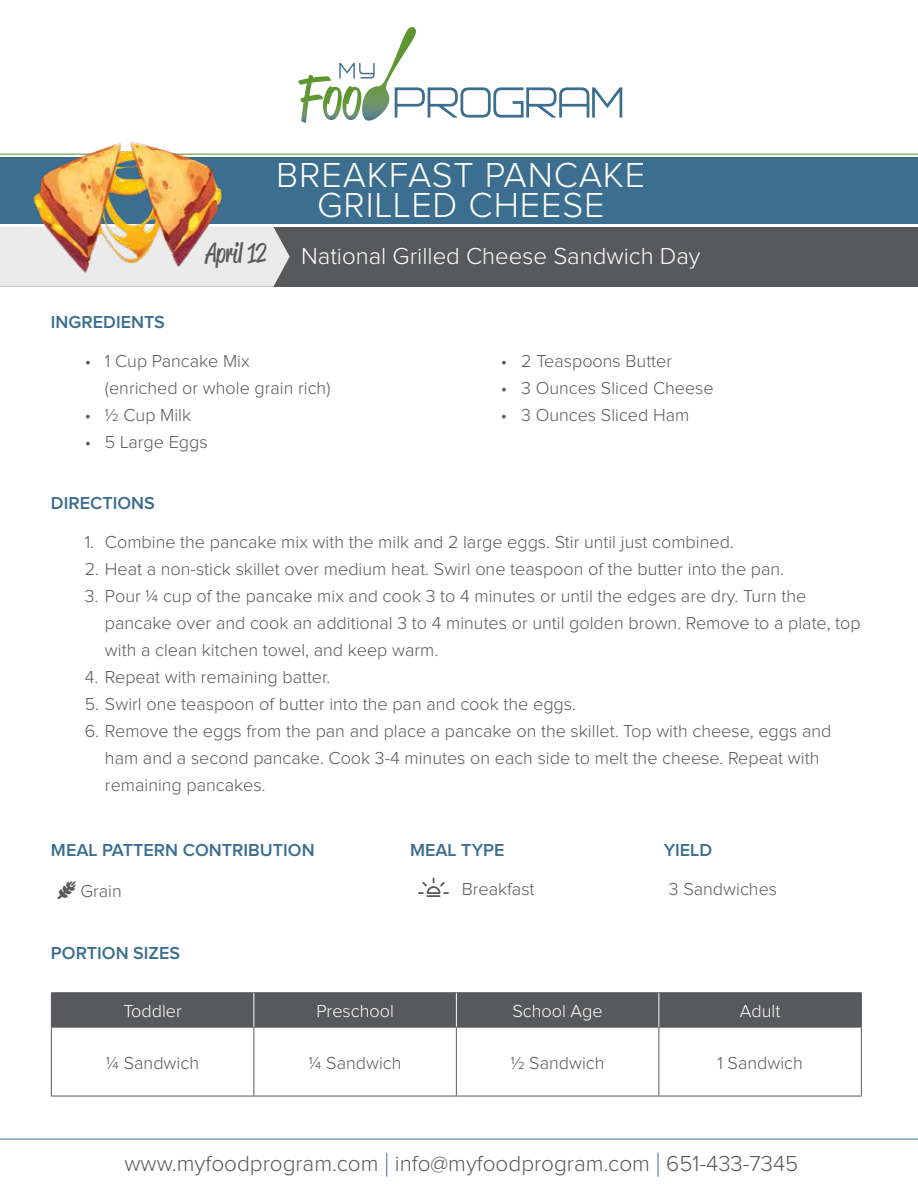
<style>
.page{position:relative;width:918px;height:1188px;background:#fff}
.page>*{position:absolute;margin:0;border:0;box-sizing:border-box;transform-origin:0 0}
.t1{font:300 36px/30px "Proxima Nova";letter-spacing:.025em;color:#fff;text-align:center}
.t2{font:27px "Reklame Script";color:#58595b}
.t3{font:300 24px "Proxima Nova";color:#fff}
.t4{font:300 22.5px "Proxima Nova";color:#58595b}
.t5{font:300 18px/27px "Proxima Nova";color:#58595b}
.t6{font:600 18px "Proxima Nova";color:#3b6e8f}
.t7{font:300 18px "Proxima Nova";color:#fff}
.s1{font-size:33.75px;color:#3b6e8f}
</style>
<div class="page">
<div style="left:0;top:227px;width:918px;height:59px;background:#58595b"></div>
<svg style="left:0;top:227px;width:290px;height:60px;background:#dbdbdc"></svg>
<div style="left:0;top:157px;width:918px;height:67px;background:#3b6e8f"></div>
<hr style="left:0;top:154px;width:918px;height:1px;background:#5e9732">
<hr style="left:0;top:1139px;width:918px;height:1px;background:#3b6e8f">
<svg style="left:298px;top:27px;width:324px;height:96px"></svg>
<div style="left:52px;top:993px;width:809px;height:34px;background:#58595b"></div>
<hr style="left:51px;top:992px;width:203px;height:1px;background:#58595b">
<hr style="left:51px;top:993px;width:1px;height:34px;background:#58595b">
<hr style="left:254px;top:992px;width:202px;height:1px;background:#58595b">
<hr style="left:456px;top:992px;width:203px;height:1px;background:#58595b">
<hr style="left:659px;top:992px;width:203px;height:1px;background:#58595b">
<hr style="left:861px;top:993px;width:1px;height:34px;background:#58595b">
<hr style="left:51px;top:1027px;width:203px;height:1px;background:#58595b">
<hr style="left:51px;top:1028px;width:1px;height:68px;background:#58595b">
<hr style="left:254px;top:1027px;width:202px;height:1px;background:#58595b">
<hr style="left:253px;top:1028px;width:1px;height:68px;background:#58595b">
<hr style="left:456px;top:1027px;width:203px;height:1px;background:#58595b">
<hr style="left:456px;top:1028px;width:1px;height:68px;background:#58595b">
<hr style="left:659px;top:1027px;width:203px;height:1px;background:#58595b">
<hr style="left:658px;top:1028px;width:1px;height:68px;background:#58595b">
<hr style="left:861px;top:1028px;width:1px;height:68px;background:#58595b">
<hr style="left:51px;top:1096px;width:203px;height:1px;background:#58595b">
<hr style="left:254px;top:1096px;width:202px;height:1px;background:#58595b">
<hr style="left:456px;top:1096px;width:203px;height:1px;background:#58595b">
<hr style="left:659px;top:1096px;width:203px;height:1px;background:#58595b">
<hr style="left:253px;top:993px;width:1px;height:34px;background:#fff">
<hr style="left:456px;top:993px;width:1px;height:34px;background:#fff">
<hr style="left:658px;top:993px;width:1px;height:34px;background:#fff">
<img style="left:24px;top:142px;width:208px;height:145px">
<svg style="left:418px;top:878px;width:31px;height:19px"></svg>
<h1 class="t1" style="left:276px;top:162px;width:371px">BREAKFAST PANCAKE<br>GRILLED CHEESE</h1>
<p class="t6" style="left:51px;top:314px;width:116px">INGREDIENTS</p>
<h2 class="t2" style="left:206px;top:235px;width:62px">April 12</h2>
<h3 class="t3" style="left:301px;top:245px;width:401px">National Grilled Cheese Sandwich Day</h3>
<p class="t5" style="left:105px;top:348px;width:227px;text-indent:-20px">• 1 Cup Pancake Mix<br>(enriched or whole grain rich)</p>
<p class="t5" style="left:85px;top:402px;width:108px">• 1/2 Cup Milk</p>
<p class="t5" style="left:85px;top:429px;width:124px">• 5 Large Eggs</p>
<p class="t6" style="left:51px;top:495px;width:105px">DIRECTIONS</p>
<p class="t5" style="left:501px;top:348px;width:173px">• 2 Teaspoons Butter</p>
<p class="t5" style="left:501px;top:375px;width:214px">• 3 Ounces Sliced Cheese</p>
<p class="t5" style="left:501px;top:402px;width:190px">• 3 Ounces Sliced Ham</p>
<p class="t5" style="left:85px;top:529px;width:651px">1. Combine the pancake mix with the milk and 2 large eggs. Stir until just combined.</p>
<p class="t5" style="left:85px;top:556px;width:701px">2. Heat a non-stick skillet over medium heat. Swirl one teaspoon of the butter into the pan.</p>
<p class="t5" style="left:105px;top:583px;width:757px;text-indent:-20px">3. Pour 1/4 cup of the pancake mix and cook 3 to 4 minutes or until the edges are dry. Turn the pancake over and cook an additional 3 to 4 minutes or until golden brown. Remove to a plate, top with a clean kitchen towel, and keep warm.</p>
<p class="t5" style="left:85px;top:664px;width:247px">4. Repeat with remaining batter.</p>
<p class="t5" style="left:85px;top:691px;width:493px">5. Swirl one teaspoon of butter into the pan and cook the eggs.</p>
<p class="t5" style="left:105px;top:718px;width:728px;text-indent:-20px">6. Remove the eggs from the pan and place a pancake on the skillet. Top with cheese, eggs and ham and a second pancake. Cook 3-4 minutes on each side to melt the cheese. Repeat with remaining pancakes.</p>
<p class="t6" style="left:51px;top:842px;width:265px">MEAL PATTERN CONTRIBUTION</p>
<p class="t6" style="left:410px;top:842px;width:96px">MEAL TYPE</p>
<p class="t6" style="left:664px;top:842px;width:50px">YIELD</p>
<p class="t5" style="left:80px;top:878px;width:43px">Grain</p>
<p class="t5" style="left:669px;top:877px;width:110px">3 Sandwiches</p>
<p class="t5" style="left:462px;top:877px;width:74px">Breakfast</p>
<p class="t6" style="left:51px;top:945px;width:131px">PORTION SIZES</p>
<p class="t7" style="left:123px;top:1003px;width:60px">Toddler</p>
<p class="t7" style="left:316px;top:1003px;width:79px">Preschool</p>
<p class="t7" style="left:512px;top:1003px;width:92px">School Age</p>
<p class="t7" style="left:740px;top:1003px;width:42px">Adult</p>
<p class="t5" style="left:106px;top:1050px;width:94px">1/4 Sandwich</p>
<p class="t5" style="left:309px;top:1050px;width:94px">1/4 Sandwich</p>
<p class="t5" style="left:511px;top:1050px;width:95px">1/2 Sandwich</p>
<p class="t5" style="left:717px;top:1050px;width:87px">1 Sandwich</p>
<p class="t4" style="left:124px;top:1153px;width:675px">www.myfoodprogram.com <span class="s1">|</span> info@myfoodprogram.com <span class="s1">|</span> 651-433-7345</p>
</div>
